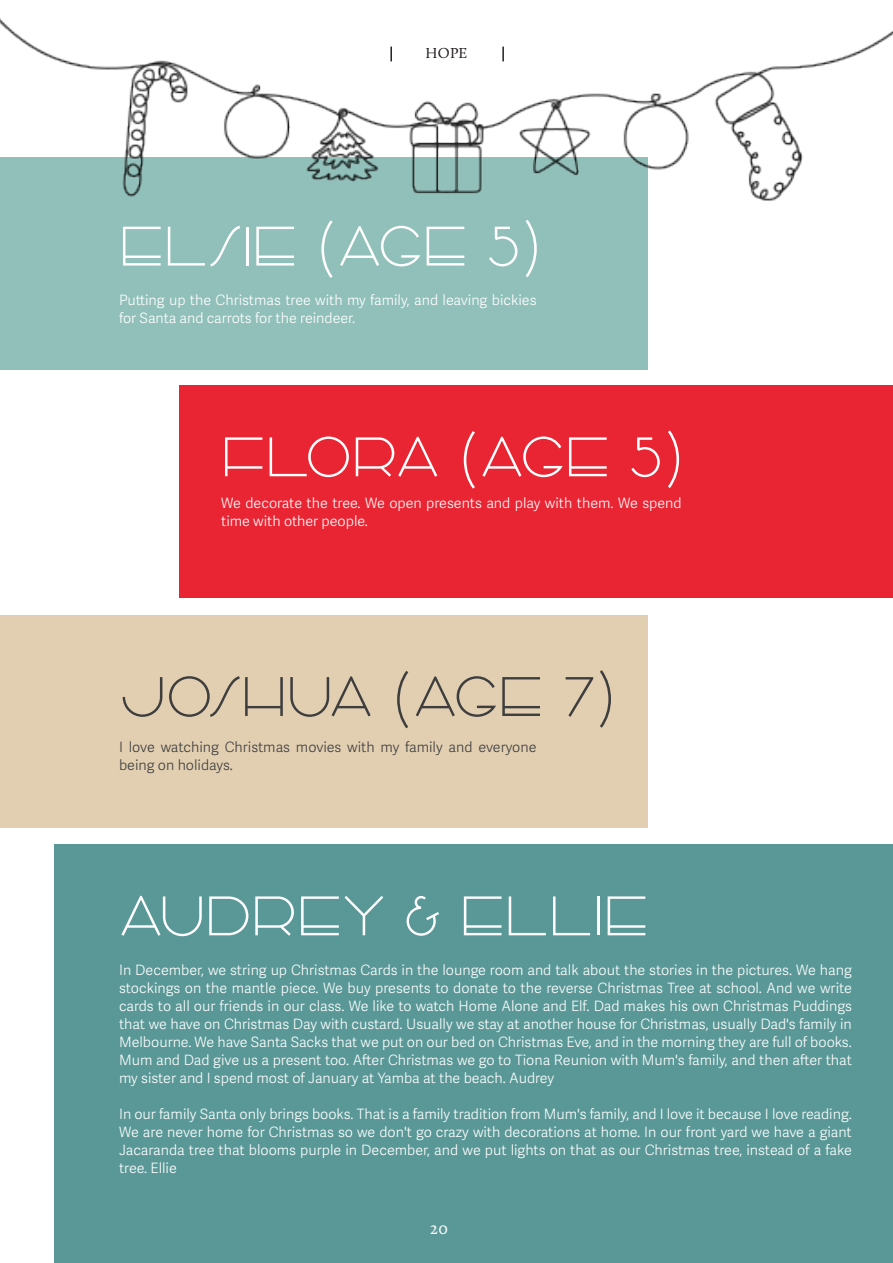
<style>
.page{position:relative;width:893px;height:1263px;background:#fff}
.page>*{position:absolute;margin:0;border:0;box-sizing:border-box;transform-origin:0 0}
.t1{font:300 60px "Arbotek";color:#fff}
.t2{font:300 60px "Arbotek";letter-spacing:-.01em;color:#3e3e3f}
.t3{font:18px "Calluna";color:#fafafa}
.By_line{font:15px "Calluna";color:#231f20}
.t4{font:300 14.25px/18px "Adelle Sans";color:#fff}
.t5{font:300 14.25px/18px "Adelle Sans";color:#3e3e3f}
</style>
<div class="page">
<div style="left:54px;top:844px;width:839px;height:419px;background:#5a9897"></div>
<div style="left:0;top:615px;width:648px;height:213px;background:#e2cfb1"></div>
<div style="left:179px;top:385px;width:714px;height:213px;background:#e92533"></div>
<div style="left:0;top:157px;width:648px;height:213px;background:#91c0ba"></div>
<img style="left:0;top:18px;width:893px;height:183px">
<svg style="left:390px;top:47px;width:2px;height:14px"></svg>
<svg style="left:502px;top:47px;width:2px;height:14px"></svg>
<p class="By_line" style="left:426px;top:44px;width:43px">HOPE</p>
<p class="t1" style="left:119px;top:212px;width:424px">ELSIE (AGE 5)</p>
<p class="t4" style="left:119px;top:291px;width:419px">Putting up the Christmas tree with my family, and leaving bickies for Santa and carrots for the reindeer.</p>
<p class="t1" style="left:221px;top:423px;width:465px">FLORA (AGE 5)</p>
<p class="t4" style="left:221px;top:493px;width:462px">We decorate the tree. We open presents and play with them. We spend time with other people.</p>
<p class="t2" style="left:119px;top:663px;width:498px">JOSHUA (AGE 7)</p>
<p class="t5" style="left:119px;top:737px;width:419px">I love watching Christmas movies with my family and everyone being on holidays.</p>
<p class="t1" style="left:119px;top:882px;width:531px">AUDREY &amp; ELLIE</p>
<p class="t4" style="left:119px;top:960px;width:734px;text-align:justify">In December, we string up Christmas Cards in the lounge room and talk about the stories in the pictures. We hang stockings on the mantle piece. We buy presents to donate to the reverse Christmas Tree at school. And we write cards to all our friends in our class. We like to watch Home Alone and Elf. Dad makes his own Christmas Puddings that we have on Christmas Day with custard. Usually we stay at another house for Christmas, usually Dad's family in Melbourne. We have Santa Sacks that we put on our bed on Christmas Eve, and in the morning they are full of books.<br>Mum and Dad give us a present too. After Christmas we go to Tiona Reunion with Mum's family, and then after that my sister and I spend most of January at Yamba at the beach. Audrey</p>
<p class="t4" style="left:119px;top:1104px;width:734px;text-align:justify">In our family Santa only brings books. That is a family tradition from Mum's family, and I love it because I love reading.<br>We are never home for Christmas so we don't go crazy with decorations at home. In our front yard we have a giant Jacaranda tree that blooms purple in December, and we put lights on that as our Christmas tree, instead of a fake tree. Ellie</p>
<p class="t3" style="left:430px;top:1217px;width:20px">20</p>
</div>
